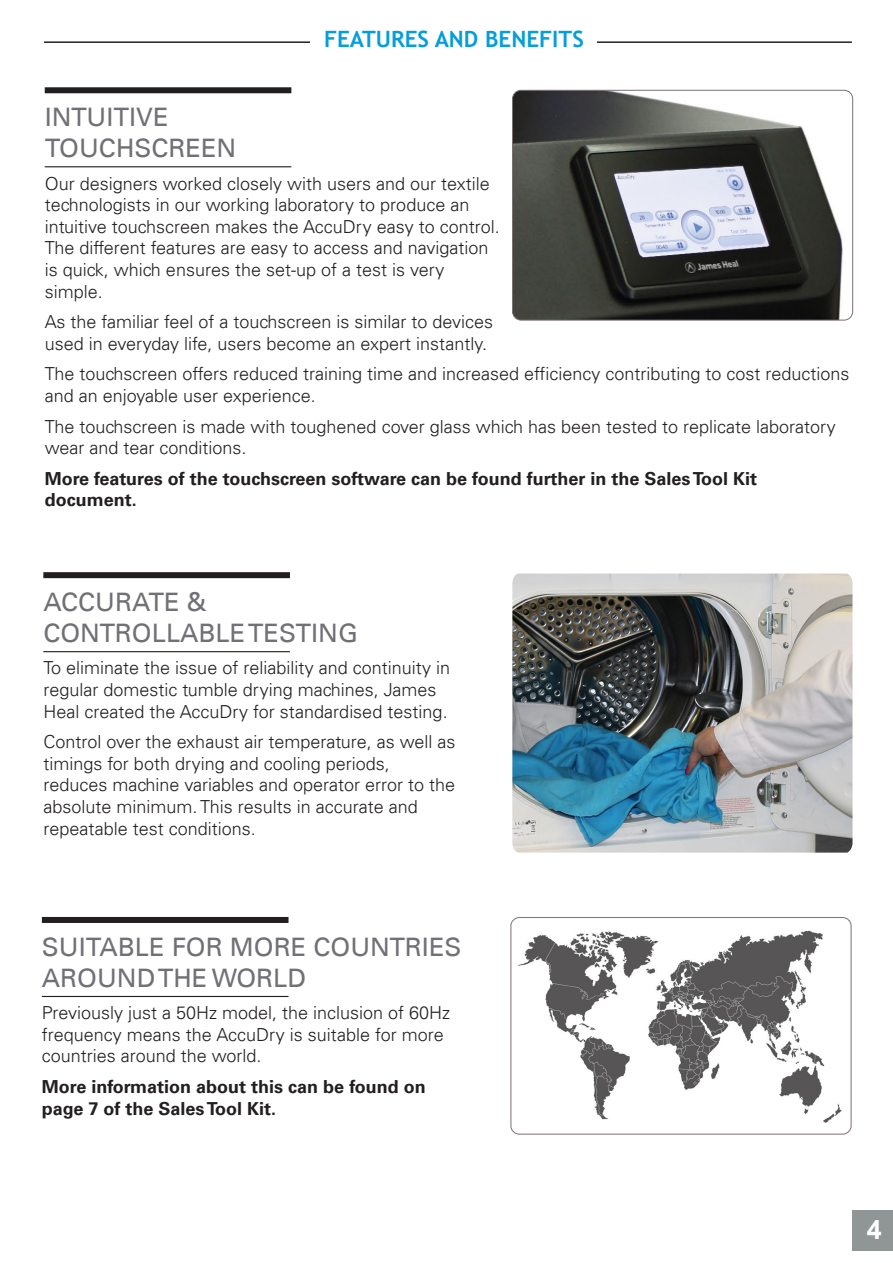
<style>
.page{position:relative;width:893px;height:1263px;background:#fff}
.page>*{position:absolute;margin:0;border:0;box-sizing:border-box;transform-origin:0 0}
.t1{font:700 27px "Arial";color:#fff}
.t2{font:25.5px/30.6px "Univers LT";color:#717076}
.t3{font:700 22.5px "Trebuchet MS";color:#049eda}
.t4{font:300 18px/21.6px "Univers LT";color:#231f20}
.t5{font:700 18px/21.6px "Univers LT";color:#231f20}
</style>
<div class="page">
<hr style="left:45px;top:166px;width:246px;height:1px;background:#231f20">
<div style="left:45px;top:87px;width:246px;height:6px;background:#231f20"></div>
<hr style="left:44px;top:41px;width:808px;height:2px;background:#231f20">
<div style="left:311px;top:24px;width:286px;height:34px;background:#fff"></div>
<hr style="left:43px;top:651px;width:247px;height:1px;background:#231f20">
<div style="left:43px;top:572px;width:247px;height:6px;background:#231f20"></div>
<img style="left:512px;top:573px;width:340px;height:280px">
<img style="left:512px;top:90px;width:341px;height:230px">
<div style="left:512px;top:90px;width:341px;height:230px;border:1px solid #7d7070;border-radius:9px"></div>
<hr style="left:42px;top:996px;width:247px;height:1px;background:#231f20">
<div style="left:42px;top:917px;width:247px;height:6px;background:#231f20"></div>
<div style="left:510px;top:917px;width:341px;height:217px;border:1px solid #7d7070;border-radius:8px"></div>
<div style="left:852px;top:1211px;width:41px;height:40px;background:#909596"></div>
<img style="left:518px;top:930px;width:324px;height:193px">
<h2 class="t2" style="left:45px;top:102px;width:193px">INTUITIVE<br>TOUCHSCREEN</h2>
<p class="t3" style="left:324px;top:25px;width:261px">FEATURES AND BENEFITS</p>
<p class="t4" style="left:45px;top:172px;width:456px">Our designers worked closely with users and our textile technologists in our working laboratory to produce an intuitive touchscreen makes the AccuDry easy to control.<br>The different features are easy to access and navigation is quick, which ensures the set-up of a test is very simple.</p>
<p class="t4" style="left:45px;top:311px;width:450px">As the familiar feel of a touchscreen is similar to devices used in everyday life, users become an expert instantly.</p>
<p class="t4" style="left:45px;top:363px;width:806px">The touchscreen offers reduced training time and increased efficiency contributing to cost reductions and an enjoyable user experience.</p>
<p class="t4" style="left:45px;top:415px;width:793px">The touchscreen is made with toughened cover glass which has been tested to replicate laboratory wear and tear conditions.</p>
<p class="t5" style="left:45px;top:468px;width:714px">More features of the touchscreen software can be found further in the Sales Tool Kit document.</p>
<h2 class="t2" style="left:43px;top:587px;width:316px">ACCURATE &amp;<br>CONTROLLABLE TESTING</h2>
<p class="t4" style="left:43px;top:657px;width:408px">To eliminate the issue of reliability and continuity in regular domestic tumble drying machines, James<br>Heal created the AccuDry for standardised testing.</p>
<p class="t4" style="left:43px;top:731px;width:414px">Control over the exhaust air temperature, as well as timings for both drying and cooling periods, reduces machine variables and operator error to the absolute minimum. This results in accurate and repeatable test conditions.</p>
<h2 class="t2" style="left:42px;top:932px;width:421px">SUITABLE FOR MORE COUNTRIES<br>AROUND THE WORLD</h2>
<p class="t4" style="left:42px;top:1002px;width:410px">Previously just a 50Hz model, the inclusion of 60Hz frequency means the AccuDry is suitable for more countries around the world.</p>
<p class="t5" style="left:42px;top:1076px;width:386px">More information about this can be found on page 7 of the Sales Tool Kit.</p>
<h1 class="t1" style="left:866px;top:1212px;width:18px">324</h1>
</div>
